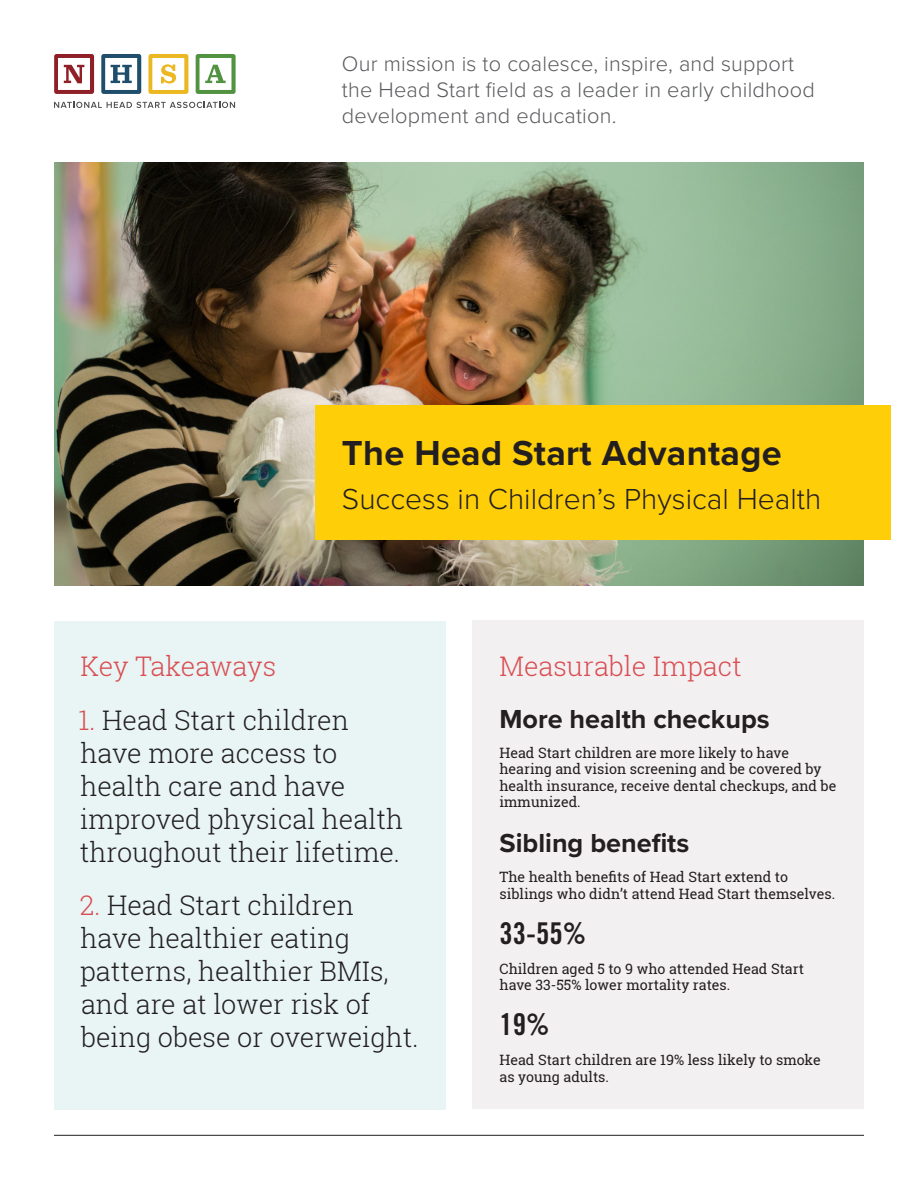
<style>
.page{position:relative;width:918px;height:1188px;background:#fff}
.page>*{position:absolute;margin:0;border:0;box-sizing:border-box;transform-origin:0 0}
.Page_Title{font:700 36px "Proxima Nova";letter-spacing:.01em;color:#231f20}
.Page_Subtitle{font:300 30px "Proxima Nova";color:#231f20}
.Box_Numbers_-_Large{font:30px "Trade Gothic LT Bold Cond Twenty";color:#231f20}
.Box_Title_Pull_Quote{font:300 27px/33px "Roboto Slab";color:#231f20}
.Box_Numbers_-_Large-2{font:700 27px "Proxima Nova";color:#231f20}
.Box_Title_-_Red{font:300 27px "Roboto Slab";color:#d94e53}
.Box_Title_Pull_Quote-2{font:300 27px "Roboto Slab";letter-spacing:-.005em;color:#d94e53}
.Mission_Statement{font:300 21.75px/26.1px "Proxima Nova";letter-spacing:.01em;color:#595a5d}
.Box_Caption_-_Black{font:14.25px/16.5px "Roboto Slab";color:#231f20}
.s1{color:#d94e53}
</style>
<div class="page">
<div style="left:54px;top:621px;width:392px;height:488px;background:#e8f5f4"></div>
<img style="left:54px;top:162px;width:809px;height:423px">
<div style="left:315px;top:405px;width:576px;height:135px;background:#fece08"></div>
<hr style="left:54px;top:1135px;width:810px;height:1px;background:#231f20">
<div style="left:472px;top:621px;width:392px;height:488px;background:#f3f0f1"></div>
<svg style="left:54px;top:102px;width:181px;height:6px"></svg>
<svg style="left:54px;top:54px;width:40px;height:40px"></svg>
<svg style="left:101px;top:54px;width:40px;height:40px"></svg>
<svg style="left:148px;top:54px;width:40px;height:40px"></svg>
<svg style="left:196px;top:54px;width:40px;height:40px"></svg>
<p class="Mission_Statement" style="left:342px;top:51px;width:474px">Our mission is to coalesce, inspire, and support the Head Start field as a leader in early childhood development and education.</p>
<p class="Page_Title" style="left:342px;top:426px;width:441px">The Head Start Advantage</p>
<p class="Page_Subtitle" style="left:342px;top:481px;width:481px">Success in Children’s Physical Health</p>
<p class="Box_Title_Pull_Quote-2" style="left:80px;top:648px;width:197px">Key Takeaways</p>
<p class="Box_Title_Pull_Quote" style="left:79px;top:703px;width:326px"><span class="s1">1.</span> Head Start children have more access to health care and have improved physical health throughout their lifetime.</p>
<p class="Box_Title_Pull_Quote" style="left:80px;top:888px;width:341px"><span class="s1">2.</span> Head Start children have healthier eating patterns, healthier BMIs, and are at lower risk of being obese or overweight.</p>
<p class="Box_Title_-_Red" style="left:500px;top:648px;width:244px">Measurable Impact</p>
<p class="Box_Numbers_-_Large-2" style="left:500px;top:699px;width:272px">More health checkups</p>
<p class="Box_Caption_-_Black" style="left:500px;top:744px;width:339px">Head Start children are more likely to have hearing and vision screening and be covered by health insurance, receive dental checkups, and be immunized.</p>
<p class="Box_Numbers_-_Large-2" style="left:500px;top:823px;width:191px">Sibling benefits</p>
<p class="Box_Caption_-_Black" style="left:500px;top:869px;width:337px">The health benefits of Head Start extend to siblings who didn’t attend Head Start themselves.</p>
<p class="Box_Numbers_-_Large" style="left:500px;top:915px;width:88px">33-55%</p>
<p class="Box_Caption_-_Black" style="left:500px;top:960px;width:306px">Children aged 5 to 9 who attended Head Start have 33-55% lower mortality rates.</p>
<p class="Box_Numbers_-_Large" style="left:500px;top:1006px;width:51px">19%</p>
<p class="Box_Caption_-_Black" style="left:500px;top:1052px;width:323px">Head Start children are 19% less likely to smoke as young adults.</p>
</div>
